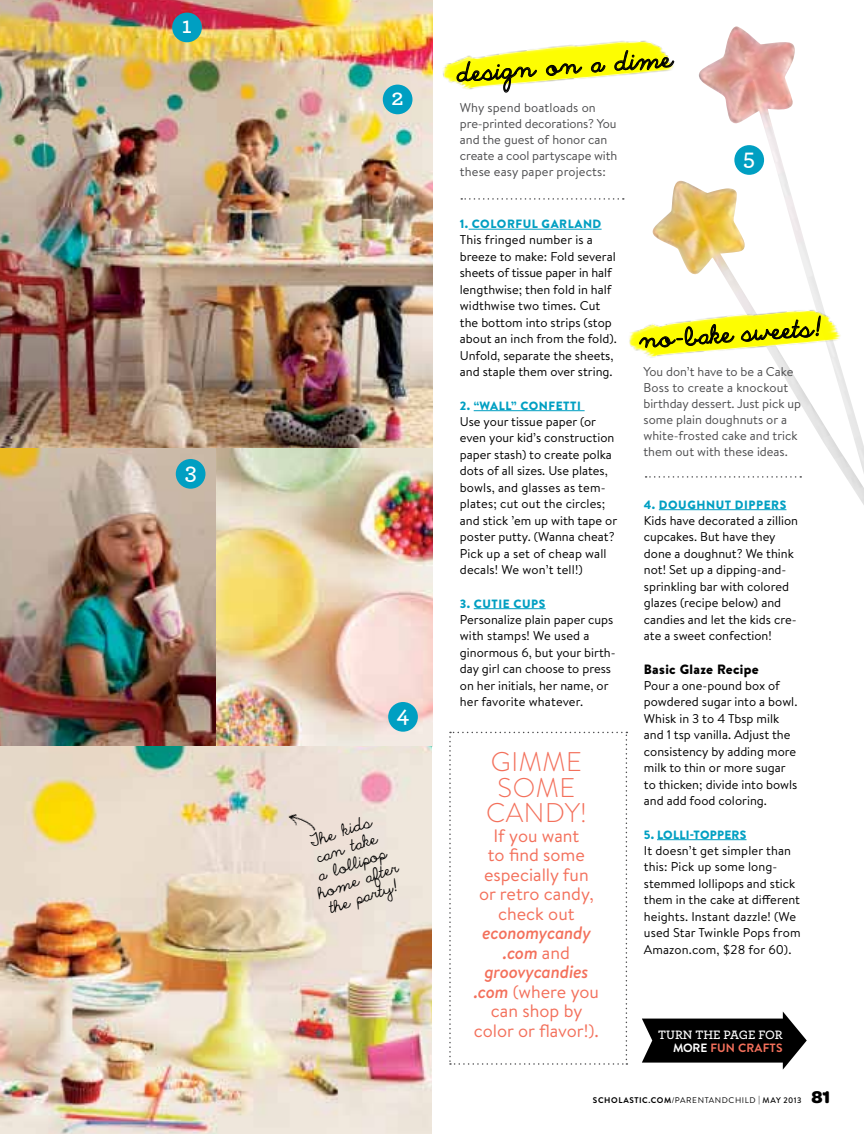
<style>
.page{position:relative;width:864px;height:1134px;background:#fff}
.page>*{position:absolute;margin:0;border:0;box-sizing:border-box;transform-origin:0 0}
.t1{font:300 27px/25.5px "Brandon Text";letter-spacing:.02em;color:#f3705b;text-align:center}
.t2{font:500 24px "Archer";color:#fff}
.t3{font:22.5px "The Only Exception";color:#000}
.t4{font:18px/19.5px "Brandon Text";color:#f3705b;text-align:center}
.t5{font:15px/17.2px "The Only Exception";color:#000;text-align:center}
.t6{font:900 13.5px "Brandon Text";color:#000}
.t7{font:12.75px/16.5px "Brandon Text";color:#000}
.t8{font:12.75px/16.2px "Brandon Text";color:#4d4d4f}
.t9{font:500 12.75px "Archer";color:#fff}
.t10{font:900 12px "Brandon Text";letter-spacing:.045em;color:#009fc2}
.t11{font:900 12px "Brandon Text";letter-spacing:.02em;color:#009fc2}
.t12{font:700 12px "Brandon Text";letter-spacing:.015em;color:#f3705b}
.t13{font:8.25px "Brandon Grotesque";letter-spacing:.07em;color:#000}
.s1{font-weight:500;font-style:italic}
.s2{color:#fff}
.s3{font-weight:700}
.s4{font-weight:500}
.s5{font-family:"Omnes";font-weight:700;font-size:18px}
</style>
<div class="page">
<img style="left:0;top:448px;width:217px;height:299px">
<img style="left:652px;top:26px;width:212px;height:479px">
<hr style="left:469px;top:229px;width:133px;height:1px;background:#009fc2">
<hr style="left:474px;top:410px;width:111px;height:1px;background:#009fc2">
<hr style="left:474px;top:608px;width:72px;height:1px;background:#009fc2">
<img style="left:443px;top:26px;width:286px;height:83px">
<svg style="left:457px;top:61px;width:80px;height:32px"></svg>
<svg style="left:546px;top:64px;width:36px;height:12px"></svg>
<svg style="left:591px;top:62px;width:14px;height:11px"></svg>
<svg style="left:615px;top:50px;width:59px;height:21px"></svg>
<img style="left:217px;top:448px;width:216px;height:299px">
<svg style="left:642px;top:1012px;width:165px;height:58px"></svg>
<img style="left:629px;top:292px;width:223px;height:85px">
<svg style="left:639px;top:324px;width:95px;height:24px;background:#c6c60c"></svg>
<svg style="left:741px;top:316px;width:80px;height:26px;background:#c9c902"></svg>
<hr style="left:659px;top:509px;width:127px;height:1px;background:#009fc2">
<hr style="left:657px;top:839px;width:90px;height:1px;background:#009fc2">
<svg style="left:461px;top:198px;width:163px;height:2px"></svg>
<svg style="left:646px;top:476px;width:155px;height:2px"></svg>
<img style="left:0;top:747px;width:432px;height:387px">
<img style="left:0;top:0;width:433px;height:448px">
<div style="left:172px;top:13px;width:30px;height:29px;background:#009fc2;border-radius:50%"></div>
<div style="left:383px;top:85px;width:29px;height:29px;background:#009fc2;border-radius:50%"></div>
<div style="left:176px;top:459px;width:29px;height:30px;background:#009fc2;border-radius:50%"></div>
<div style="left:388px;top:702px;width:30px;height:30px;background:#009fc2;border-radius:50%"></div>
<div style="left:734px;top:145px;width:30px;height:30px;background:#009fc2;border-radius:50%"></div>
<svg style="left:449px;top:732px;width:178px;height:333px"></svg>
<img style="left:274px;top:805px;width:50px;height:42px">
<h2 class="t2" style="left:182px;top:10px;width:12px">1</h2>
<h2 class="t2" style="left:185px;top:457px;width:13px">3</h2>
<h2 class="t2" style="left:392px;top:82px;width:14px">2</h2>
<h2 class="t2" style="left:397px;top:700px;width:14px">4</h2>
<p class="t5" style="left:298px;top:837px;width:86px;rotate:-19deg">The kids can take<br>a lollipop home after the party!</p>
<h3 class="t3" style="left:456px;top:61px;width:217px;rotate:-4deg">design on a dime</h3>
<p class="t8" style="left:460px;top:99px;width:159px">Why spend boatloads on pre-printed decorations? You and the guest of honor can create a cool partyscape with these easy paper projects:</p>
<h2 class="t2" style="left:743px;top:143px;width:13px">5</h2>
<p class="t10" style="left:460px;top:215px;width:143px">1. COLORFUL GARLAND</p>
<p class="t7" style="left:460px;top:231px;width:159px">This fringed number is a breeze to make: Fold several sheets of tissue paper in half lengthwise; then fold in half widthwise two times. Cut the bottom into strips (stop about an inch from the fold).<br>Unfold, separate the sheets, and staple them over string.</p>
<p class="t10" style="left:460px;top:397px;width:123px">2. “WALL” CONFETTI</p>
<p class="t7" style="left:460px;top:413px;width:159px">Use your tissue paper (or even your kid’s construction paper stash) to create polka dots of all sizes. Use plates, bowls, and glasses as tem&shy;plates; cut out the circles; and stick ’em up with tape or poster putty. (Wanna cheat?<br>Pick up a set of cheap wall decals! We won’t tell!)</p>
<p class="t10" style="left:460px;top:595px;width:87px">3. CUTIE CUPS</p>
<p class="t7" style="left:460px;top:611px;width:157px">Personalize plain paper cups with stamps! We used a ginormous 6, but your birth&shy;day girl can choose to press on her initials, her name, or her favorite whatever.</p>
<h1 class="t1" style="left:486px;top:748px;width:102px">GIMME<br>SOME<br>CANDY!</h1>
<h3 class="t4" style="left:479px;top:825px;width:116px">If you want<br>to find some especially fun or retro candy, check out</h3>
<h3 class="t4" style="left:474px;top:923px;width:127px"><span class="s1">economycandy .com</span> and <span class="s1">groovycandies .com</span> (where you can shop by color or flavor!).</h3>
<h3 class="t3" style="left:639px;top:327px;width:183px;rotate:-4deg">no-bake sweets!</h3>
<p class="t8" style="left:644px;top:363px;width:159px">You don’t have to be a Cake<br>Boss to create a knockout birthday dessert. Just pick up some plain doughnuts or a white-frosted cake and trick them out with these ideas.</p>
<p class="t10" style="left:644px;top:496px;width:144px">4. DOUGHNUT DIPPERS</p>
<p class="t7" style="left:644px;top:512px;width:156px">Kids have decorated a zillion cupcakes. But have they done a doughnut? We think not! Set up a dipping-and&shy;sprinkling bar with colored glazes (recipe below) and candies and let the kids cre&shy;ate a sweet confection!</p>
<p class="t6" style="left:644px;top:659px;width:117px">BASIC GLAZE RECIPE</p>
<p class="t7" style="left:644px;top:677px;width:155px">Pour a one-pound box of powdered sugar into a bowl.<br>Whisk in 3 to 4 Tbsp milk and 1 tsp vanilla. Adjust the consistency by adding more milk to thin or more sugar to thicken; divide into bowls and add food coloring.</p>
<p class="t11" style="left:644px;top:826px;width:104px">5. LOLLI-TOPPERS</p>
<p class="t7" style="left:644px;top:842px;width:158px">It doesn’t get simpler than this: Pick up some long&shy;stemmed lollipops and stick them in the cake at different heights. Instant dazzle! (We used Star Twinkle Pops from<br>Amazon.com, $28 for 60).</p>
<p class="t9" style="left:658px;top:1027px;width:126px">TURN THE PAGE FOR</p>
<p class="t12" style="left:673px;top:1040px;width:109px"><span class="s2">MORE</span> FUN C RAFTS</p>
<p class="t13" style="left:593px;top:1094px;width:239px"><span class="s3">SCHOLASTIC.COM</span>/PARENTANDCHILD <span class="s4">| may 2013</span> <span class="s5">81</span></p>
</div>
